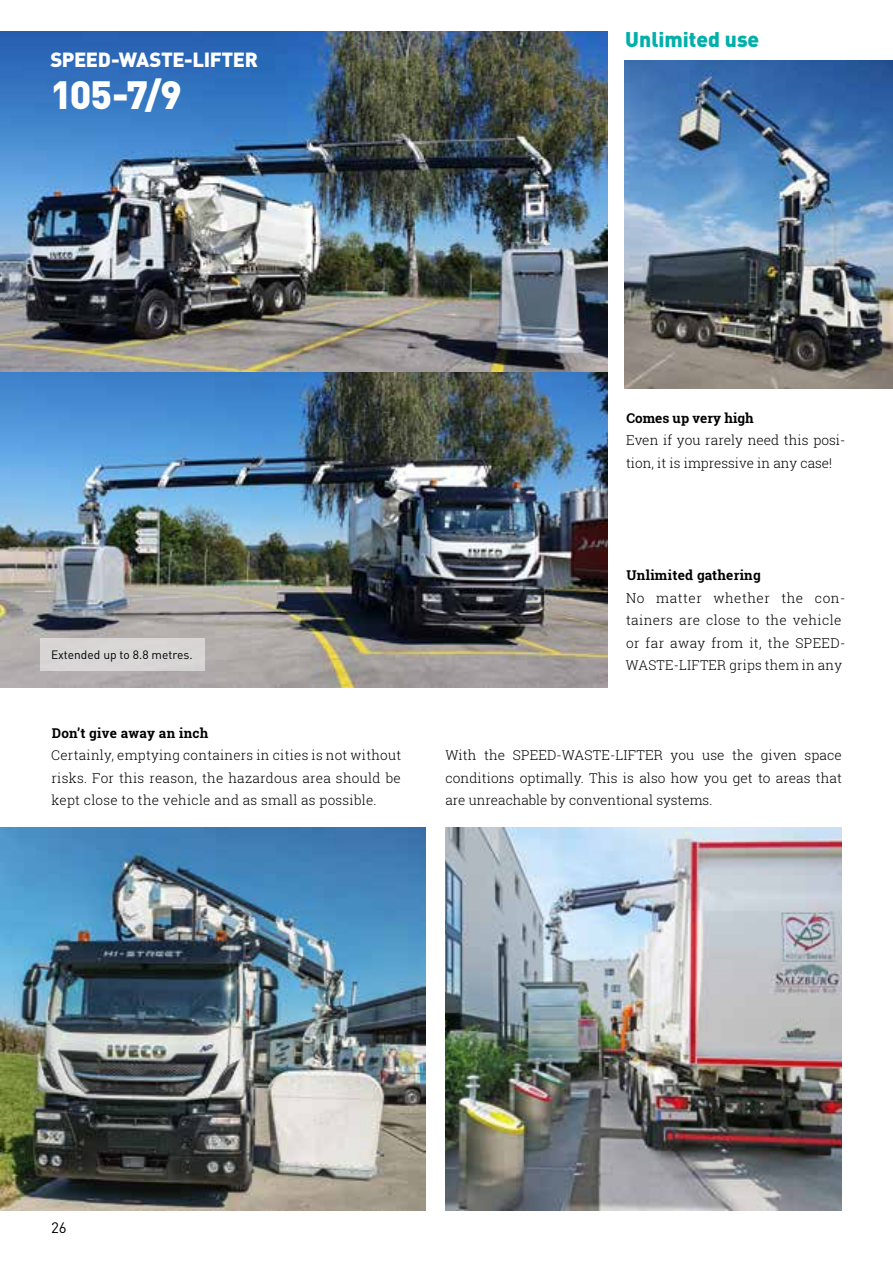
<style>
.page{position:relative;width:893px;height:1263px;background:#fff}
.page>*{position:absolute;margin:0;border:0;box-sizing:border-box;transform-origin:0 0}
.t1{font:900 39px "DIN Pro";color:#fff}
.t2{font:900 21px "DIN Pro";color:#00afaa}
.t3{font:900 20.25px "DIN Pro";letter-spacing:-.025em;color:#fff}
.t4{font:15px "DIN Pro";color:#000}
.t5{font:300 13.5px/22.5px "Roboto Slab";letter-spacing:.015em;color:#000;text-align:justify}
.t6{font:700 13.5px "Roboto Slab";letter-spacing:.02em;color:#000}
.t7{font:700 13.5px "Roboto Slab";color:#000}
.t8{font:12px "DIN Pro";color:#000}
</style>
<div class="page">
<img style="left:0;top:31px;width:608px;height:342px">
<img style="left:0;top:373px;width:608px;height:314px">
<img style="left:0;top:828px;width:425px;height:382px">
<img style="left:446px;top:828px;width:396px;height:382px">
<img style="left:624px;top:61px;width:269px;height:328px">
<div style="left:40px;top:638px;width:165px;height:32px;background:#d8d6d5"></div>
<h3 class="t3" style="left:50px;top:46px;width:209px">SPEED-WASTE-LIFTER</h3>
<h1 class="t1" style="left:50px;top:69px;width:133px">105-7/9</h1>
<h2 class="t2" style="left:625px;top:25px;width:136px">Unlimited use</h2>
<p class="t8" style="left:51px;top:646px;width:143px">Extended up to 8.8 metres.</p>
<p class="t6" style="left:52px;top:723px;width:158px">Don’t give away an inch</p>
<p class="t5" style="left:51px;top:744px;width:351px">Certainly, emptying containers in cities is not without risks. For this reason, the hazardous area should be kept close to the vehicle and as small as possible.</p>
<p class="t7" style="left:626px;top:408px;width:129px">Comes up very high</p>
<p class="t5" style="left:626px;top:429px;width:221px">Even if you rarely need this posi&shy;tion, it is impressive in any case!</p>
<p class="t6" style="left:626px;top:566px;width:136px">Unlimited gathering</p>
<p class="t5" style="left:626px;top:586px;width:221px;text-align:left">No matter whether the con&shy;tainers are close to the vehicle or far away from it, the SPEED-<br>WASTE-LIFTER grips them in any</p>
<p class="t5" style="left:446px;top:744px;width:398px">With the SPEED-WASTE-LIFTER you use the given space conditions optimally. This is also how you get to areas that are unreachable by conventional systems.</p>
<p class="t4" style="left:51px;top:1217px;width:17px">26</p>
</div>
